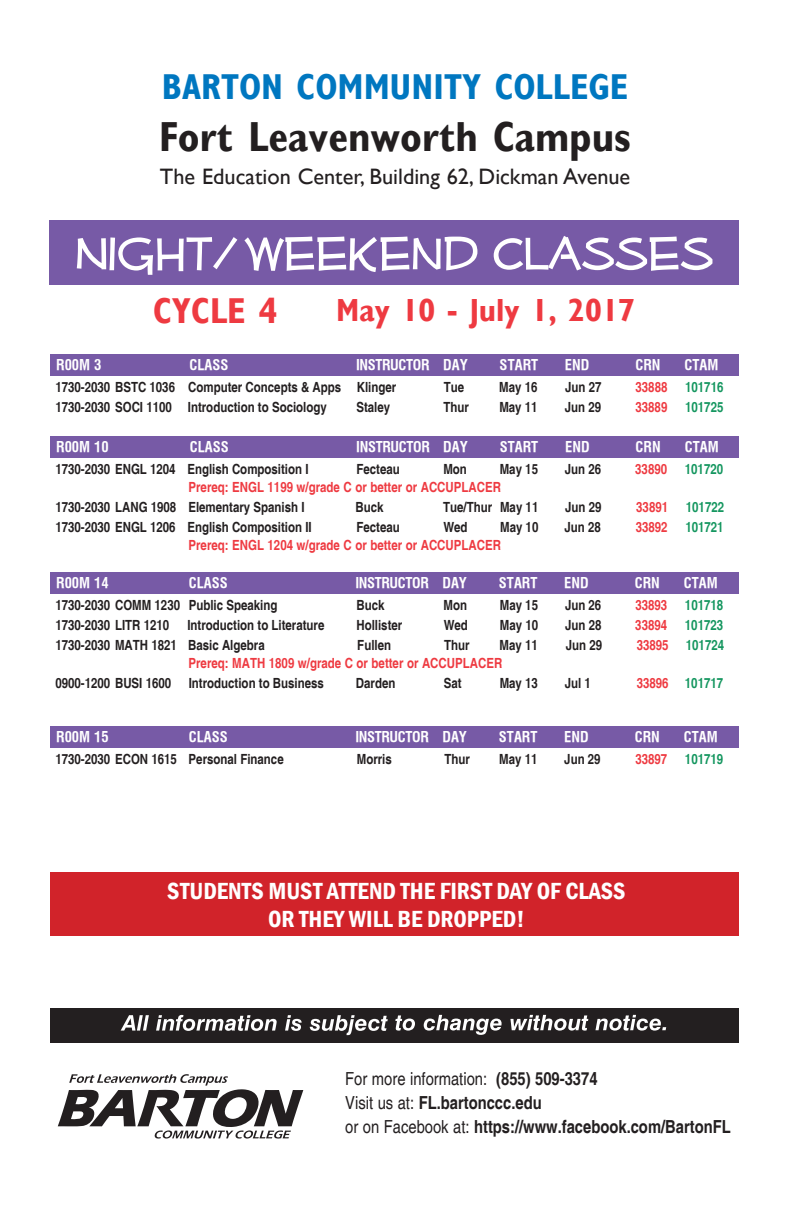
<style>
.page{position:relative;width:792px;height:1224px;background:#fff}
.page>*{position:absolute;margin:0;border:0;box-sizing:border-box;transform-origin:0 0}
.t1{font:58px "Mufferaw";color:#fff}
.t2{font:700 condensed 42px "Gill Sans";color:#231f20}
.t3{font:700 condensed 36px "Gill Sans";color:#0077c0}
.t4{font:700 condensed 36px "Gill Sans";color:#ee3a41}
.t5{font:700 condensed 32px "Gill Sans";color:#ee3a41}
.t6{font:700 27.4px "Gill Sans";letter-spacing:-.01em;color:#fff}
.t7{font:600 condensed 24px/28px "Franklin Gothic";color:#fff;text-align:center}
.t8{font:22.4px "Gill Sans";color:#231f20}
.t9{font:700 condensed 18px/24px "Helvetica";color:#231f20}
.t10{font:700 14.6px "Geneva Nrw";color:#fff}
.t11{font:700 14.6px "Geneva Nrw";letter-spacing:-.025em;color:#fff}
.t12{font:700 condensed 14px "Helvetica";color:#231f20}
.t13{font:700 condensed 14px "Helvetica";color:#ee3a41}
.t14{font:700 condensed 14px "Helvetica";color:#14965f}
.s1{color:#ee3a41}
.s2{font-weight:400}
</style>
<div class="page">
<svg style="left:58px;top:1074px;width:245px;height:65px"></svg>
<div style="left:50px;top:220px;width:689px;height:65px;background:#775aa6"></div>
<div style="left:50px;top:1008px;width:689px;height:34px;background:#231f20"></div>
<svg style="left:395px;top:1015px;width:271px;height:20px"></svg>
<svg style="left:121px;top:1015px;width:267px;height:20px"></svg>
<div style="left:50px;top:355px;width:689px;height:21px;background:#775aa6"></div>
<div style="left:50px;top:437px;width:689px;height:21px;background:#775aa6"></div>
<div style="left:50px;top:573px;width:689px;height:21px;background:#775aa6"></div>
<div style="left:50px;top:727px;width:689px;height:21px;background:#775aa6"></div>
<div style="left:50px;top:873px;width:689px;height:63px;background:#d1232a"></div>
<h3 class="t3" style="left:162px;top:65px;width:468px">BARTON COMMUNITY COLLEGE</h3>
<h2 class="t2" style="left:159px;top:111px;width:473px">Fort Leavenworth Campus</h2>
<h3 class="t8" style="left:160px;top:163px;width:472px">The Education Center, Building 62, Dickman Avenue</h3>
<h1 class="t1" style="left:75px;top:224px;width:640px">NIGHT/ WEEKEND CLASSES</h1>
<h3 class="t4" style="left:153px;top:289px;width:126px">CYCLE 4</h3>
<h3 class="t5" style="left:336px;top:291px;width:300px">May 10 - July 1, 2017</h3>
<p class="t10" style="left:56px;top:356px;width:47px">R00M 3</p>
<p class="t10" style="left:189px;top:356px;width:41px">CLASS</p>
<p class="t11" style="left:356px;top:356px;width:113px">INSTRUCTOR DAY</p>
<p class="t10" style="left:500px;top:356px;width:40px">START</p>
<p class="t10" style="left:565px;top:356px;width:26px">END</p>
<p class="t10" style="left:635px;top:356px;width:27px">CRN</p>
<p class="t10" style="left:685px;top:356px;width:36px">CTAM</p>
<p class="t12" style="left:55px;top:379px;width:342px">1730-2030 BSTC 1036 Computer Concepts &amp; Apps Klinger</p>
<p class="t12" style="left:444px;top:379px;width:22px">Tue</p>
<p class="t12" style="left:499px;top:379px;width:40px">May 16</p>
<p class="t12" style="left:565px;top:379px;width:38px">Jun 27</p>
<p class="t13" style="left:636px;top:379px;width:33px">33888</p>
<p class="t14" style="left:685px;top:379px;width:40px">101716</p>
<p class="t12" style="left:55px;top:399px;width:273px">1730-2030 SOCI 1100 Introduction to Sociology</p>
<p class="t12" style="left:356px;top:399px;width:35px">Staley</p>
<p class="t12" style="left:444px;top:399px;width:27px">Thur</p>
<p class="t12" style="left:499px;top:399px;width:40px">May 11</p>
<p class="t12" style="left:565px;top:399px;width:38px">Jun 29</p>
<p class="t13" style="left:636px;top:399px;width:33px">33889</p>
<p class="t14" style="left:685px;top:399px;width:40px">101725</p>
<p class="t10" style="left:56px;top:438px;width:54px">R00M 10</p>
<p class="t10" style="left:190px;top:438px;width:41px">CLASS</p>
<p class="t11" style="left:356px;top:438px;width:113px">INSTRUCTOR DAY</p>
<p class="t10" style="left:500px;top:438px;width:40px">START</p>
<p class="t10" style="left:565px;top:438px;width:26px">END</p>
<p class="t10" style="left:636px;top:438px;width:27px">CRN</p>
<p class="t10" style="left:685px;top:438px;width:36px">CTAM</p>
<p class="t12" style="left:55px;top:461px;width:255px">1730-2030 ENGL 1204 English Composition I</p>
<p class="t12" style="left:356px;top:461px;width:45px">Fecteau</p>
<p class="t12" style="left:443px;top:461px;width:25px">Mon</p>
<p class="t12" style="left:500px;top:461px;width:40px">May 15</p>
<p class="t12" style="left:565px;top:461px;width:38px">Jun 26</p>
<p class="t13" style="left:635px;top:461px;width:33px">33890</p>
<p class="t14" style="left:685px;top:461px;width:40px">101720</p>
<p class="t13" style="left:189px;top:479px;width:314px">Prereq: ENGL 1199 w/grade C or better or ACCUPLACER</p>
<p class="t12" style="left:55px;top:499px;width:251px">1730-2030 LANG 1908 Elementary Spanish I</p>
<p class="t12" style="left:356px;top:499px;width:30px">Buck</p>
<p class="t12" style="left:443px;top:499px;width:97px">Tue/Thur May 11</p>
<p class="t12" style="left:565px;top:499px;width:38px">Jun 29</p>
<p class="t13" style="left:636px;top:499px;width:33px">33891</p>
<p class="t14" style="left:686px;top:499px;width:40px">101722</p>
<p class="t12" style="left:55px;top:519px;width:258px">1730-2030 ENGL 1206 English Composition II</p>
<p class="t12" style="left:356px;top:519px;width:45px">Fecteau</p>
<p class="t12" style="left:443px;top:519px;width:26px">Wed</p>
<p class="t12" style="left:500px;top:519px;width:40px">May 10</p>
<p class="t12" style="left:565px;top:519px;width:38px">Jun 28</p>
<p class="t13" style="left:636px;top:519px;width:33px">33892</p>
<p class="t14" style="left:685px;top:519px;width:40px">101721</p>
<p class="t13" style="left:189px;top:537px;width:314px">Prereq: ENGL 1204 w/grade C or better or ACCUPLACER</p>
<p class="t10" style="left:56px;top:574px;width:54px">R00M 14</p>
<p class="t10" style="left:189px;top:574px;width:41px">CLASS</p>
<p class="t11" style="left:355px;top:574px;width:113px">INSTRUCTOR DAY</p>
<p class="t10" style="left:499px;top:574px;width:40px">START</p>
<p class="t10" style="left:564px;top:574px;width:26px">END</p>
<p class="t10" style="left:635px;top:574px;width:27px">CRN</p>
<p class="t10" style="left:684px;top:574px;width:36px">CTAM</p>
<p class="t12" style="left:55px;top:597px;width:223px">1730-2030 COMM 1230 Public Speaking</p>
<p class="t12" style="left:356px;top:597px;width:30px">Buck</p>
<p class="t12" style="left:444px;top:597px;width:25px">Mon</p>
<p class="t12" style="left:500px;top:597px;width:40px">May 15</p>
<p class="t12" style="left:565px;top:597px;width:38px">Jun 26</p>
<p class="t13" style="left:635px;top:597px;width:33px">33893</p>
<p class="t14" style="left:685px;top:597px;width:40px">101718</p>
<p class="t12" style="left:55px;top:617px;width:115px">1730-2030 LITR 1210</p>
<p class="t12" style="left:187px;top:617px;width:139px">Introduction to Literature</p>
<p class="t12" style="left:356px;top:617px;width:47px">Hollister</p>
<p class="t12" style="left:444px;top:617px;width:26px">Wed</p>
<p class="t12" style="left:500px;top:617px;width:40px">May 10</p>
<p class="t12" style="left:565px;top:617px;width:38px">Jun 28</p>
<p class="t13" style="left:635px;top:617px;width:33px">33894</p>
<p class="t14" style="left:685px;top:617px;width:40px">101723</p>
<p class="t12" style="left:55px;top:637px;width:211px">1730-2030 MATH 1821 Basic Algebra</p>
<p class="t12" style="left:357px;top:637px;width:35px">Fullen</p>
<p class="t12" style="left:444px;top:637px;width:27px">Thur</p>
<p class="t12" style="left:500px;top:637px;width:40px">May 11</p>
<p class="t12" style="left:566px;top:637px;width:38px">Jun 29</p>
<p class="t14" style="left:637px;top:637px;width:89px"><span class="s1">33895</span> 101724</p>
<p class="t13" style="left:189px;top:655px;width:315px">Prereq: MATH 1809 w/grade C or better or ACCUPLACER</p>
<p class="t12" style="left:55px;top:675px;width:270px">0900-1200 BUSI 1600 Introduction to Business</p>
<p class="t12" style="left:356px;top:675px;width:41px">Darden</p>
<p class="t12" style="left:444px;top:675px;width:19px">Sat</p>
<p class="t12" style="left:500px;top:675px;width:40px">May 13</p>
<p class="t12" style="left:565px;top:675px;width:28px">Jul 1</p>
<p class="t14" style="left:637px;top:675px;width:88px"><span class="s1">33896</span> 101717</p>
<p class="t10" style="left:56px;top:728px;width:54px">R00M 15</p>
<p class="t10" style="left:189px;top:728px;width:41px">CLASS</p>
<p class="t11" style="left:355px;top:728px;width:113px">INSTRUCTOR DAY</p>
<p class="t10" style="left:499px;top:728px;width:40px">START</p>
<p class="t10" style="left:564px;top:728px;width:26px">END</p>
<p class="t10" style="left:635px;top:728px;width:27px">CRN</p>
<p class="t10" style="left:684px;top:728px;width:36px">CTAM</p>
<p class="t12" style="left:55px;top:751px;width:230px">1730-2030 ECON 1615 Personal Finance</p>
<p class="t12" style="left:357px;top:751px;width:37px">Morris</p>
<p class="t12" style="left:445px;top:751px;width:27px">Thur</p>
<p class="t12" style="left:499px;top:751px;width:40px">May 11</p>
<p class="t12" style="left:564px;top:751px;width:38px">Jun 29</p>
<p class="t13" style="left:635px;top:751px;width:33px">33897</p>
<p class="t14" style="left:685px;top:751px;width:40px">101719</p>
<h3 class="t7" style="left:167px;top:876px;width:460px">STUDENTS MUST ATTEND THE FIRST DAY OF CLASS<br>OR THEY WILL BE DROPPED!</h3>
<h3 class="t6" style="left:207px;top:912px;width:383px">HOLIDAYS: July 3 and 4, 2017</h3>
<p class="t9" style="left:345px;top:1067px;width:387px"><span class="s2">For more information:</span> (855) 509-3374<br><span class="s2">Visit us at:</span> FL.bartonccc.edu<br><span class="s2">or on Facebook at:</span> https://www.facebook.com/BartonFL</p>
</div>
